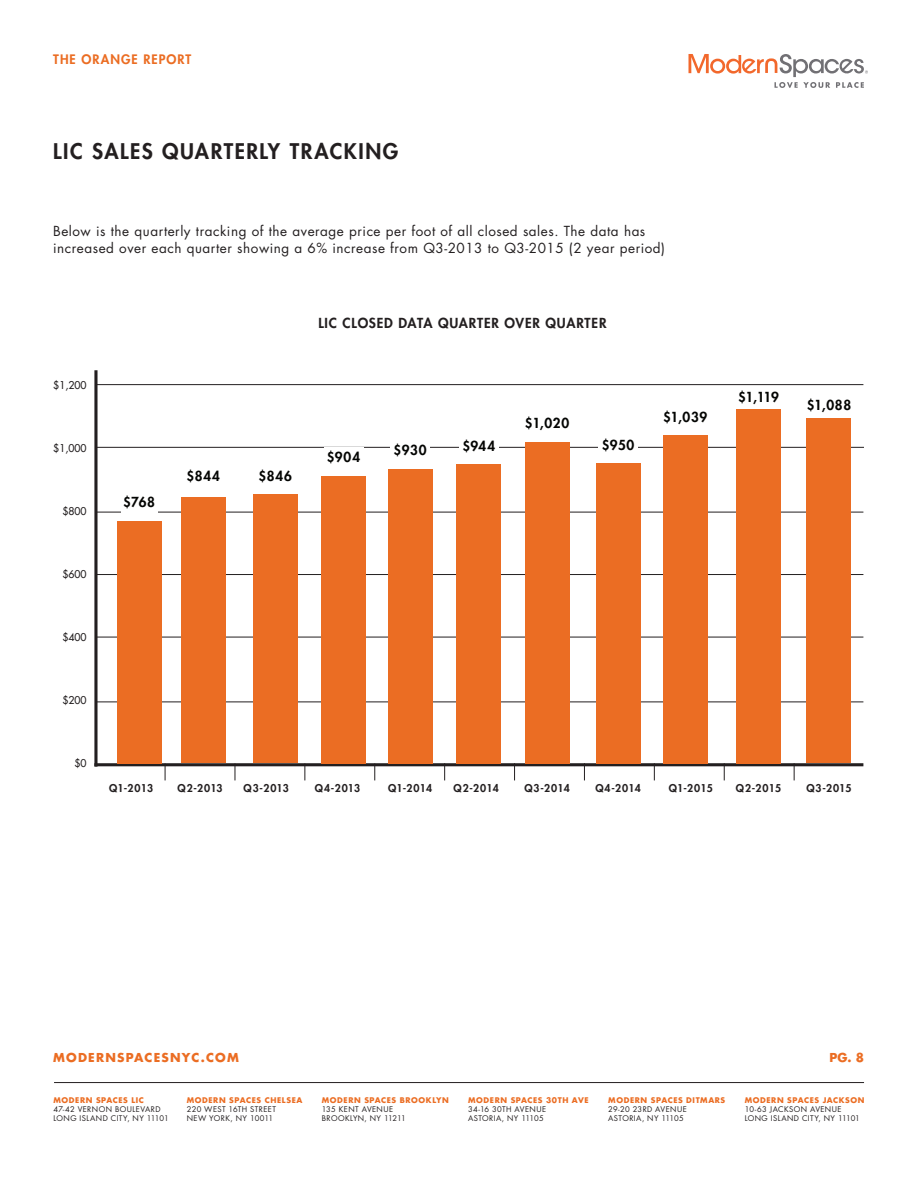
<style>
.page{position:relative;width:918px;height:1188px;background:#fff}
.page>*{position:absolute;margin:0;border:0;box-sizing:border-box;transform-origin:0 0}
.t1{font:800 21px "Futura Std";letter-spacing:.07em;color:#231f20}
.t2{font:13.5px/17.2px "Futura Std";letter-spacing:.04em;color:#231f20}
.t3{font:800 13.5px "Futura Std";letter-spacing:.055em;color:#040503}
.t4{font:800 13.5px "Futura Std";letter-spacing:.06em;color:#231f20}
.t5{font:800 12.75px "Futura Std";letter-spacing:.08em;color:#eb6d23}
.t6{font:700 12px "Futura LT";letter-spacing:.1em;color:#eb6d23}
.t7{font:800 10.5px "Futura Std";letter-spacing:.025em;color:#231f20}
.t8{font:500 10.5px "Futura Std";color:#231f20}
.t9{font:7.65px/9.1px "Futura Std";letter-spacing:.055em;color:#231f20}
.t10{font:700 7.65px "Futura Std";letter-spacing:.08em;color:#eb6d23}
</style>
<div class="page">
<svg style="left:689px;top:54px;width:179px;height:34px"></svg>
<hr style="left:54px;top:1082px;width:810px;height:1px;background:#231f20">
<svg style="left:94px;top:370px;width:4px;height:397px"></svg>
<svg style="left:444px;top:766px;width:1px;height:14px"></svg>
<svg style="left:514px;top:766px;width:1px;height:14px"></svg>
<svg style="left:584px;top:766px;width:1px;height:14px"></svg>
<svg style="left:654px;top:766px;width:1px;height:14px"></svg>
<svg style="left:724px;top:766px;width:1px;height:14px"></svg>
<svg style="left:794px;top:766px;width:1px;height:14px"></svg>
<hr style="left:97px;top:702px;width:766px;height:1px;background:#231f20">
<hr style="left:97px;top:384px;width:766px;height:1px;background:#231f20">
<hr style="left:97px;top:512px;width:766px;height:1px;background:#231f20">
<hr style="left:97px;top:574px;width:766px;height:1px;background:#231f20">
<hr style="left:97px;top:637px;width:766px;height:1px;background:#231f20">
<svg style="left:304px;top:766px;width:1px;height:14px"></svg>
<svg style="left:374px;top:766px;width:1px;height:14px"></svg>
<svg style="left:165px;top:766px;width:1px;height:14px"></svg>
<svg style="left:235px;top:766px;width:1px;height:14px"></svg>
<hr style="left:94px;top:763px;width:769px;height:3px;background:#231f20">
<hr style="left:97px;top:447px;width:767px;height:1px;background:#231f20">
<div style="left:121px;top:489px;width:36px;height:25px;background:#fff"></div>
<div style="left:117px;top:521px;width:45px;height:242px;background:#eb6d23"></div>
<div style="left:253px;top:495px;width:45px;height:268px;background:#eb6d23"></div>
<div style="left:181px;top:498px;width:45px;height:265px;background:#eb6d23"></div>
<div style="left:324px;top:447px;width:39px;height:20px;background:#fff"></div>
<div style="left:321px;top:476px;width:45px;height:288px;background:#eb6d23"></div>
<div style="left:390px;top:440px;width:40px;height:20px;background:#fff"></div>
<div style="left:388px;top:469px;width:44px;height:295px;background:#eb6d23"></div>
<div style="left:459px;top:435px;width:40px;height:20px;background:#fff"></div>
<div style="left:457px;top:464px;width:44px;height:300px;background:#eb6d23"></div>
<div style="left:525px;top:442px;width:44px;height:322px;background:#eb6d23"></div>
<div style="left:598px;top:434px;width:40px;height:20px;background:#fff"></div>
<div style="left:596px;top:463px;width:44px;height:301px;background:#eb6d23"></div>
<div style="left:663px;top:435px;width:44px;height:329px;background:#eb6d23"></div>
<div style="left:736px;top:409px;width:45px;height:354px;background:#eb6d23"></div>
<div style="left:807px;top:418px;width:44px;height:345px;background:#eb6d23"></div>
<h3 class="t5" style="left:53px;top:51px;width:139px">THE ORANGE REPORT</h3>
<p class="t1" style="left:53px;top:138px;width:347px">LIC SALES QUARTERLY TRACKING</p>
<p class="t2" style="left:53px;top:222px;width:614px">Below is the quarterly tracking of the average price per foot of all closed sales. The data has increased over each quarter showing a 6% increase from Q3-2013 to Q3-2015 (2 year period)</p>
<p class="t8" style="left:53px;top:378px;width:35px">$1,200</p>
<p class="t8" style="left:53px;top:441px;width:35px">$1,000</p>
<p class="t8" style="left:62px;top:504px;width:26px">$800</p>
<p class="t8" style="left:62px;top:567px;width:26px">$600</p>
<p class="t8" style="left:62px;top:630px;width:26px">$400</p>
<p class="t8" style="left:62px;top:693px;width:26px">$200</p>
<p class="t8" style="left:75px;top:756px;width:14px">$0</p>
<p class="t3" style="left:123px;top:494px;width:33px">$768</p>
<p class="t4" style="left:318px;top:315px;width:290px">LIC CLOSED DATA QUARTER OVER QUARTER</p>
<p class="t3" style="left:186px;top:468px;width:35px">$844</p>
<p class="t3" style="left:259px;top:468px;width:35px">$846</p>
<p class="t3" style="left:327px;top:449px;width:35px">$904</p>
<p class="t3" style="left:394px;top:442px;width:34px">$930</p>
<p class="t3" style="left:463px;top:437px;width:34px">$944</p>
<p class="t3" style="left:525px;top:414px;width:46px">$1,020</p>
<p class="t3" style="left:602px;top:436px;width:34px">$950</p>
<p class="t3" style="left:663px;top:408px;width:46px">$1,039</p>
<p class="t3" style="left:738px;top:388px;width:42px">$1,119</p>
<p class="t3" style="left:807px;top:396px;width:46px">$1,088</p>
<p class="t7" style="left:109px;top:781px;width:46px">Q1-2013</p>
<p class="t7" style="left:177px;top:781px;width:47px">Q2-2013</p>
<p class="t7" style="left:244px;top:781px;width:47px">Q3-2013</p>
<p class="t7" style="left:315px;top:781px;width:47px">Q4-2013</p>
<p class="t7" style="left:388px;top:781px;width:46px">Q1-2014</p>
<p class="t7" style="left:454px;top:781px;width:47px">Q2-2014</p>
<p class="t7" style="left:524px;top:781px;width:47px">Q3-2014</p>
<p class="t7" style="left:595px;top:781px;width:47px">Q4-2014</p>
<p class="t7" style="left:669px;top:781px;width:46px">Q1-2015</p>
<p class="t7" style="left:736px;top:781px;width:47px">Q2-2015</p>
<p class="t7" style="left:806px;top:781px;width:47px">Q3-2015</p>
<h3 class="t6" style="left:53px;top:1049px;width:187px">MODERNSPACESNYC.COM</h3>
<h3 class="t6" style="left:829px;top:1049px;width:36px">PG. 8</h3>
<p class="t10" style="left:53px;top:1095px;width:92px">MODERN SPACES LIC</p>
<p class="t9" style="left:53px;top:1105px;width:117px">47-42 VERNON BOULEVARD<br>LONG ISLAND CITY, NY 11101</p>
<p class="t10" style="left:187px;top:1095px;width:117px">MODERN SPACES CHELSEA</p>
<p class="t9" style="left:187px;top:1105px;width:91px">220 WEST 16TH STREET<br>NEW YORK, NY 10011</p>
<p class="t10" style="left:322px;top:1095px;width:129px">MODERN SPACES BROOKLYN</p>
<p class="t9" style="left:322px;top:1105px;width:85px">135 KENT AVENUE<br>BROOKLYN, NY 11211</p>
<p class="t10" style="left:468px;top:1095px;width:122px">MODERN SPACES 30TH AVE</p>
<p class="t9" style="left:468px;top:1105px;width:80px">34-16 30TH AVENUE<br>ASTORIA, NY 11105</p>
<p class="t10" style="left:608px;top:1095px;width:119px">MODERN SPACES DITMARS</p>
<p class="t9" style="left:608px;top:1105px;width:80px">29-20 23RD AVENUE<br>ASTORIA, NY 11105</p>
<p class="t10" style="left:745px;top:1095px;width:121px">MODERN SPACES JACKSON</p>
<p class="t9" style="left:745px;top:1105px;width:117px">10-63 JACKSON AVENUE<br>LONG ISLAND CITY, NY 11101</p>
</div>
